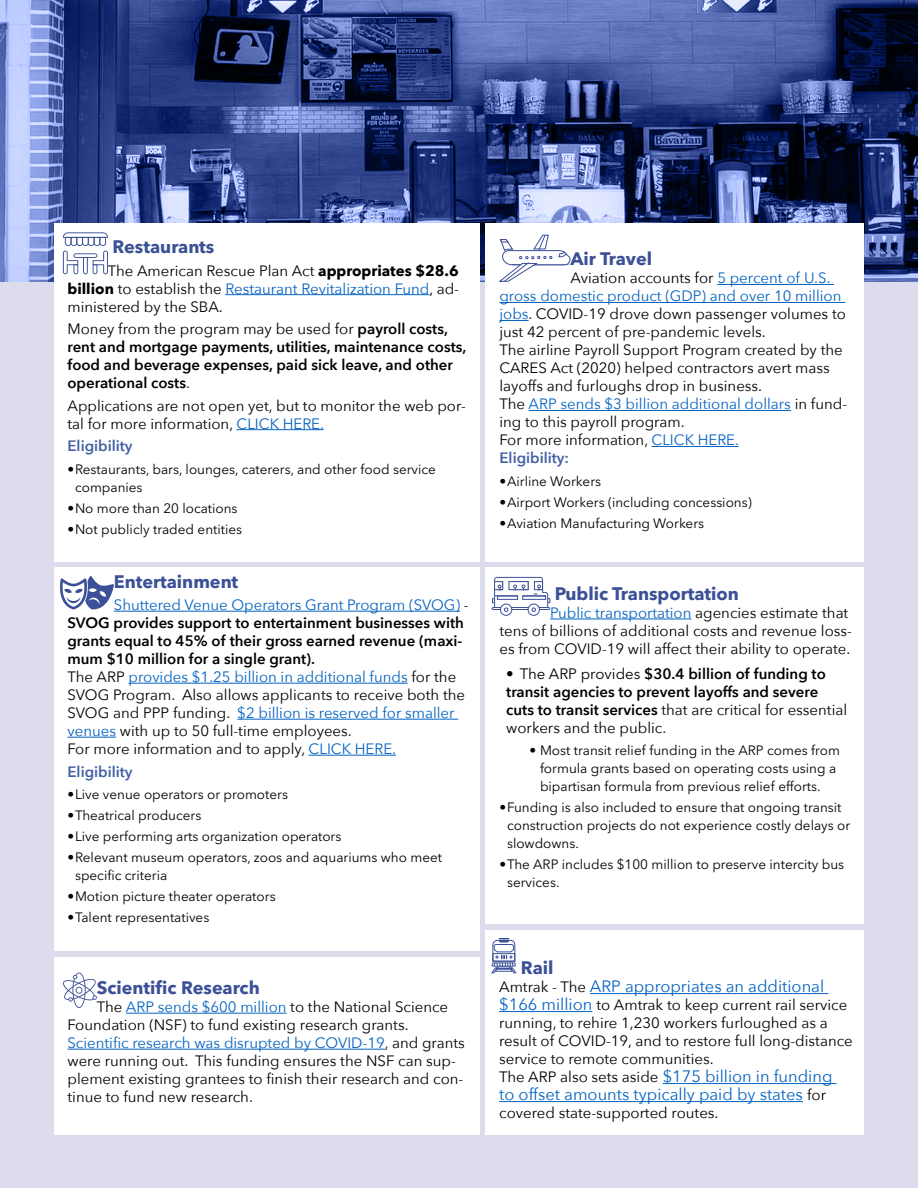
<style>
.page{position:relative;width:918px;height:1188px;background:#dcdcec}
.page>*{position:absolute;margin:0;border:0;box-sizing:border-box;transform-origin:0 0}
.t1{font:700 18px "Avenir Next LT Pro";color:#3b5096}
.t2{font:16.5px/18px "Avenir Next";color:#0563c1}
.t3{font:15px/18px "Avenir Next";color:#000}
.t4{font:600 15px/18px "Avenir Next";color:#000}
.t5{font:600 15px "Avenir Next";color:#425fa4}
.t6{font:13.5px/18px "Avenir Next LT Pro";color:#000}
.s1{font-weight:700}
.s2{color:#0563c1}
.s3{font-weight:400}
.s4{font-weight:600}
.s5{font-weight:600;color:#425fa4}
.s6{font-family:"Avenir Next LT Pro";font-weight:400}
.s7{font-size:15px;color:#000}
.s8{font-size:16.5px;color:#0563c1}
</style>
<div class="page">
<svg style="left:0;top:0;width:918px;height:282px;background:#3d4f8a"></svg>
<div style="left:54px;top:223px;width:426px;height:339px;background:#fff"></div>
<div style="left:486px;top:223px;width:378px;height:339px;background:#fff"></div>
<div style="left:486px;top:567px;width:378px;height:356px;background:#fff"></div>
<div style="left:54px;top:567px;width:426px;height:384px;background:#fff"></div>
<div style="left:54px;top:957px;width:426px;height:178px;background:#fff"></div>
<hr style="left:225px;top:294px;width:205px;height:1px;background:#0563c1">
<hr style="left:237px;top:429px;width:87px;height:1px;background:#0563c1">
<hr style="left:114px;top:611px;width:346px;height:1px;background:#0563c1">
<hr style="left:129px;top:683px;width:279px;height:1px;background:#0563c1">
<hr style="left:237px;top:719px;width:221px;height:1px;background:#0563c1">
<hr style="left:68px;top:737px;width:48px;height:1px;background:#0563c1">
<hr style="left:309px;top:755px;width:87px;height:1px;background:#0563c1">
<hr style="left:126px;top:1013px;width:161px;height:1px;background:#0563c1">
<hr style="left:68px;top:1049px;width:317px;height:1px;background:#0563c1">
<hr style="left:717px;top:284px;width:117px;height:1px;background:#0563c1">
<hr style="left:500px;top:302px;width:345px;height:1px;background:#0563c1">
<svg style="left:500px;top:320px;width:29px;height:1px"></svg>
<hr style="left:529px;top:410px;width:262px;height:1px;background:#0563c1">
<hr style="left:652px;top:446px;width:87px;height:1px;background:#0563c1">
<hr style="left:550px;top:619px;width:141px;height:1px;background:#0563c1">
<svg style="left:60px;top:576px;width:54px;height:34px"></svg>
<svg style="left:63px;top:232px;width:45px;height:42px"></svg>
<svg style="left:63px;top:972px;width:34px;height:36px"></svg>
<svg style="left:498px;top:234px;width:73px;height:48px"></svg>
<div style="left:528px;top:604px;width:12px;height:12px;border:1px solid #3b5096;border-radius:50%"></div>
<div style="left:500px;top:604px;width:12px;height:12px;border:1px solid #3b5096;border-radius:50%"></div>
<svg style="left:491px;top:577px;width:59px;height:35px"></svg>
<div style="left:486px;top:931px;width:378px;height:204px;background:#fff"></div>
<svg style="left:491px;top:938px;width:26px;height:36px"></svg>
<hr style="left:590px;top:993px;width:238px;height:1px;background:#0563c1">
<hr style="left:499px;top:1011px;width:93px;height:1px;background:#0563c1">
<hr style="left:663px;top:1083px;width:174px;height:1px;background:#0563c1">
<hr style="left:499px;top:1101px;width:304px;height:1px;background:#0563c1">
<p class="t1" style="left:112px;top:236px;width:104px">Restaurants</p>
<p class="t3" style="left:68px;top:261px;width:393px;text-align:justify;text-indent:40px">The American Rescue Plan Act <span class="s1">appropriates $28.6 billion</span> to establish the <span class="s2">Restaurant Revitalization Fund</span>, ad&shy;ministered by the SBA.</p>
<p class="t4" style="left:68px;top:319px;width:400px"><span class="s3">Money from the program may be used for</span> payroll costs, rent and mortgage payments, utilities, maintenance costs, food and beverage expenses, paid sick leave, and other operational costs<span class="s3">.</span></p>
<p class="t3" style="left:68px;top:396px;width:400px">Applications are not open yet, but to monitor the web por&shy;tal for more information, <span class="s2">CLICK HERE.</span></p>
<p class="t5" style="left:68px;top:433px;width:67px">Eligibility</p>
<p class="t6" style="left:75px;top:460px;width:363px;text-indent:-8px">•Restaurants, bars, lounges, caterers, and other food service companies</p>
<p class="t6" style="left:68px;top:499px;width:172px">•No more than 20 locations</p>
<p class="t6" style="left:68px;top:520px;width:176px">•Not publicly traded entities</p>
<p class="t1" style="left:114px;top:570px;width:126px">Entertainment</p>
<p class="t3" style="left:68px;top:595px;width:403px;text-indent:46px"><span class="s2">Shuttered Venue Operators Grant Program (SVOG)</span> - <span class="s4">SVOG provides support to entertainment businesses with grants equal to 45% of their gross earned revenue (maxi&shy;mum $10 million for a single grant).<br></span>The ARP <span class="s2">provides $1.25 billion in additional funds</span> for the SVOG Program. Also allows applicants to receive both the SVOG and PPP funding. <span class="s2">$2 billion is reserved for smaller venues</span> with up to 50 full-time employees.<br>For more information and to apply, <span class="s2">CLICK HERE.</span></p>
<p class="t5" style="left:68px;top:758px;width:67px">Eligibility</p>
<p class="t6" style="left:68px;top:785px;width:222px">•Live venue operators or promoters</p>
<p class="t6" style="left:68px;top:806px;width:135px">•Theatrical producers</p>
<p class="t6" style="left:68px;top:827px;width:275px">•Live performing arts organization operators</p>
<p class="t6" style="left:75px;top:848px;width:369px;text-indent:-8px">•Relevant museum operators, zoos and aquariums who meet specific criteria</p>
<p class="t6" style="left:68px;top:887px;width:210px">•Motion picture theater operators</p>
<p class="t6" style="left:68px;top:908px;width:143px">•Talent representatives</p>
<p class="t1" style="left:97px;top:977px;width:164px">Scientific Research</p>
<p class="t3" style="left:68px;top:997px;width:399px;text-indent:29px">The <span class="s2">ARP sends $600 million</span> to the National Science Foundation (NSF) to fund existing research grants.<br><span class="s2">Scientific research was disrupted by COVID-19</span>, and grants were running out. This funding ensures the NSF can sup&shy;plement existing grantees to finish their research and con&shy;tinue to fund new research.</p>
<p class="t1" style="left:570px;top:248px;width:83px">Air Travel</p>
<p class="t3" style="left:500px;top:268px;width:349px;text-indent:71px">Aviation accounts for <span class="s2">5 percent of U.S. gross domestic product (GDP) and over 10 million jobs</span>. COVID-19 drove down passenger volumes to just 42 percent of pre-pandemic levels.<br>The airline Payroll Support Program created by the CARES Act (2020) helped contractors avert mass layoffs and furloughs drop in business.<br>The <span class="s2">ARP sends $3 billion additional dollars</span> in fund&shy;ing to this payroll program.<br>For more information, <span class="s2">CLICK HERE.<br></span><span class="s5">Eligibility:</span></p>
<p class="t6" style="left:500px;top:472px;width:103px">•Airline Workers</p>
<p class="t6" style="left:500px;top:493px;width:254px">•Airport Workers (including concessions)</p>
<p class="t6" style="left:500px;top:514px;width:206px">•Aviation Manufacturing Workers</p>
<p class="t1" style="left:555px;top:583px;width:186px">Public Transportation</p>
<p class="t3" style="left:500px;top:603px;width:354px;text-indent:51px"><span class="s2">Public transportation</span> agencies estimate that tens of billions of additional costs and revenue loss&shy;es from COVID-19 will affect their ability to operate.</p>
<p class="t4" style="left:506px;top:664px;width:342px"><span class="s6">• The ARP provides</span> $30.4 billion of funding to transit agencies to prevent layoffs and severe cuts to transit services <span class="s3">that are critical for essential workers and the public.</span></p>
<p class="t6" style="left:540px;top:741px;width:301px;text-indent:-11px">• Most transit relief funding in the ARP comes from formula grants based on operating costs using a bipartisan formula from previous relief efforts.</p>
<p class="t6" style="left:507px;top:798px;width:345px;text-indent:-8px">•Funding is also included to ensure that ongoing transit construction projects do not experience costly delays or slowdowns.</p>
<p class="t6" style="left:507px;top:855px;width:339px;text-indent:-8px">•The ARP includes $100 million to preserve intercity bus services.</p>
<p class="t1" style="left:521px;top:957px;width:34px">Rail</p>
<p class="t2" style="left:499px;top:977px;width:327px"><span class="s7">Amtrak - The</span> ARP appropriates an additional</p>
<p class="t3" style="left:499px;top:995px;width:355px"><span class="s8">$166 million</span> to Amtrak to keep current rail service running, to rehire 1,230 workers furloughed as a result of COVID-19, and to restore full long-distance service to remote communities.</p>
<p class="t2" style="left:499px;top:1067px;width:335px"><span class="s7">The ARP also sets aside</span> $175 billion in funding to offset amounts typically paid by states <span class="s7">for</span></p>
<p class="t3" style="left:499px;top:1103px;width:221px">covered state-supported routes.</p>
</div>
